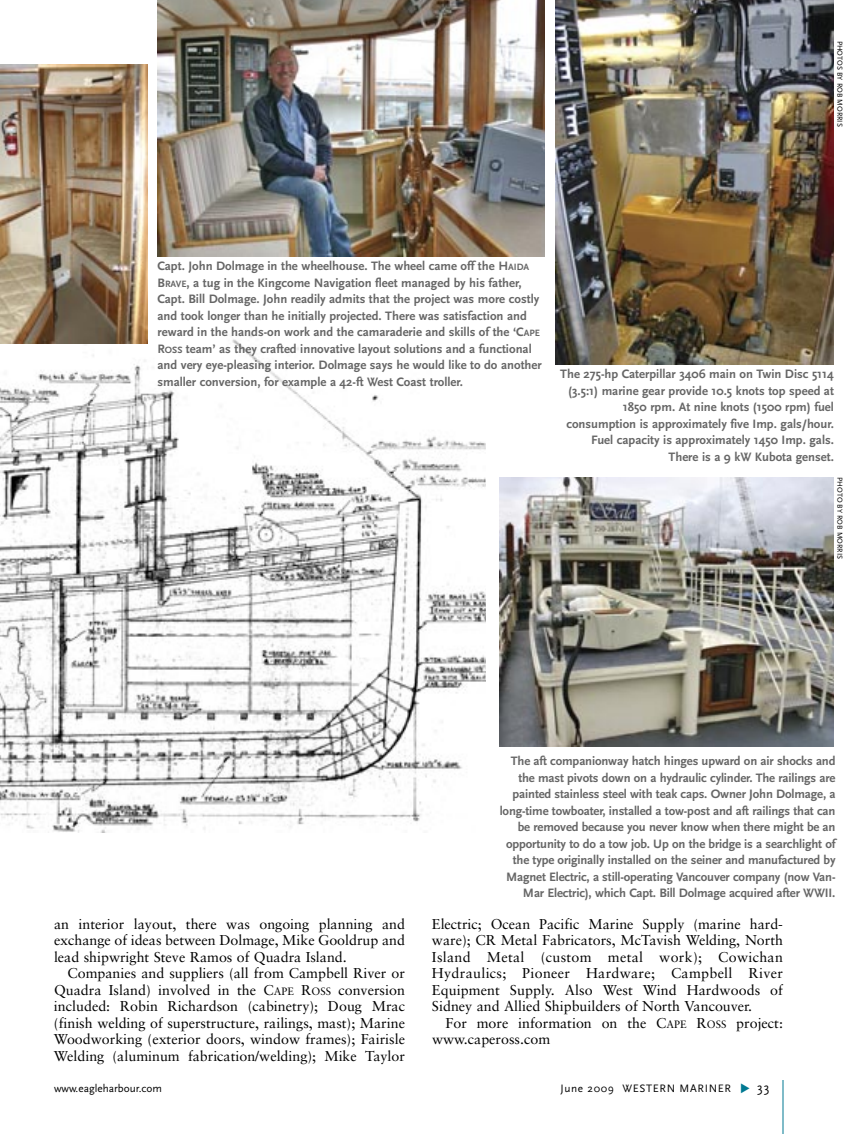
<style>
.page{position:relative;width:864px;height:1134px;background:#fff}
.page>*{position:absolute;margin:0;border:0;box-sizing:border-box;transform-origin:0 0}
.t1{font:14.25px/16.5px "Sabon";color:#000;text-align:justify}
.t2{font:13.5px "Scala Sans";color:#000}
.t3{font:700 12.75px/16.5px "Scala Sans";color:#666;text-align:right}
.t4{font:11.25px "Scala Sans";letter-spacing:.055em;color:#000}
.t5{font:11.25px "Scala Sans";color:#000}
.t6{font:7.5px "Scala Sans";color:#000}
.s1{font-size:9.6px}
.s2{font-size:10.65px}
</style>
<div class="page">
<img style="left:0;top:70px;width:486px;height:762px">
<hr style="left:783px;top:1080px;width:1px;height:54px;background:#007992">
<img style="left:158px;top:0;width:386px;height:256px">
<img style="left:0;top:64px;width:147px;height:280px">
<img style="left:555px;top:0;width:279px;height:364px">
<img style="left:500px;top:477px;width:334px;height:270px">
<p class="t6" style="left:843px;top:40px;width:88px;rotate:90deg">PHOTOS BY ROB MORRIS</p>
<p class="t3" style="left:157px;top:259px;width:386px;text-align:left">Capt. John Dolmage in the wheelhouse. The wheel came off the H<span class="s1">AIDA </span>B<span class="s1">RAVE</span>, a tug in the Kingcome Navigation fleet managed by his father, Capt. Bill Dolmage. John readily admits that the project was more costly and took longer than he initially projected. There was satisfaction and reward in the hands-on work and the camaraderie and skills of the ‘C<span class="s1">APE </span>R<span class="s1">OSS</span> team’ as they crafted innovative layout solutions and a functional and very eye-pleasing interior. Dolmage says he would like to do another smaller conversion, for example a 42-ft West Coast troller.</p>
<p class="t3" style="left:560px;top:367px;width:275px">The 275-hp Caterpillar 3406 main on Twin Disc 5114 (3.5:1) marine gear provide 10.5 knots top speed at 1850 rpm. At nine knots (1500 rpm) fuel consumption is approximately five Imp. gals/hour.<br>Fuel capacity is approximately 1450 Imp. gals.<br>There is a 9 kW Kubota genset.</p>
<p class="t6" style="left:843px;top:477px;width:84px;rotate:90deg">PHOTO BY ROB MORRIS</p>
<p class="t1" style="left:54px;top:917px;width:353px">an interior layout, there was ongoing planning and exchange of ideas between Dolmage, Mike Gooldrup and lead shipwright Steve Ramos of Quadra Island.</p>
<p class="t1" style="left:54px;top:966px;width:353px;text-indent:14px">Companies and suppliers (all from Campbell River or Quadra Island) involved in the C<span class="s2">APE</span> R<span class="s2">OSS</span> conversion included: Robin Richardson (cabinetry); Doug Mrac (finish welding of superstructure, railings, mast); Marine Woodworking (exterior doors, window frames); Fairisle Welding (aluminum fabrication/welding); Mike Taylor</p>
<p class="t3" style="left:500px;top:754px;width:337px">The aft companionway hatch hinges upward on air shocks and the mast pivots down on a hydraulic cylinder. The railings are painted stainless steel with teak caps. Owner John Dolmage, a long-time towboater, installed a tow-post and aft railings that can be removed because you never know when there might be an opportunity to do a tow job. Up on the bridge is a searchlight of the type originally installed on the seiner and manufactured by Magnet Electric, a still-operating Vancouver company (now Van-Mar Electric), which Capt. Bill Dolmage acquired after WWII.</p>
<p class="t1" style="left:432px;top:917px;width:353px">Electric; Ocean Pacific Marine Supply (marine hard&shy;ware); CR Metal Fabricators, McTavish Welding, North Island Metal (custom metal work); Cowichan Hydraulics; Pioneer Hardware; Campbell River Equipment Supply. Also West Wind Hardwoods of Sidney and Allied Shipbuilders of North Vancouver.</p>
<p class="t1" style="left:432px;top:1016px;width:352px;text-indent:13px">For more information on the C<span class="s2">APE</span> R<span class="s2">OSS</span> project: www.capeross.com</p>
<p class="t5" style="left:54px;top:1084px;width:110px">www.eagleharbour.com</p>
<p class="t4" style="left:560px;top:1084px;width:172px">June 2009 WESTERN MARINER</p>
<p class="t2" style="left:757px;top:1083px;width:14px">33</p>
</div>
